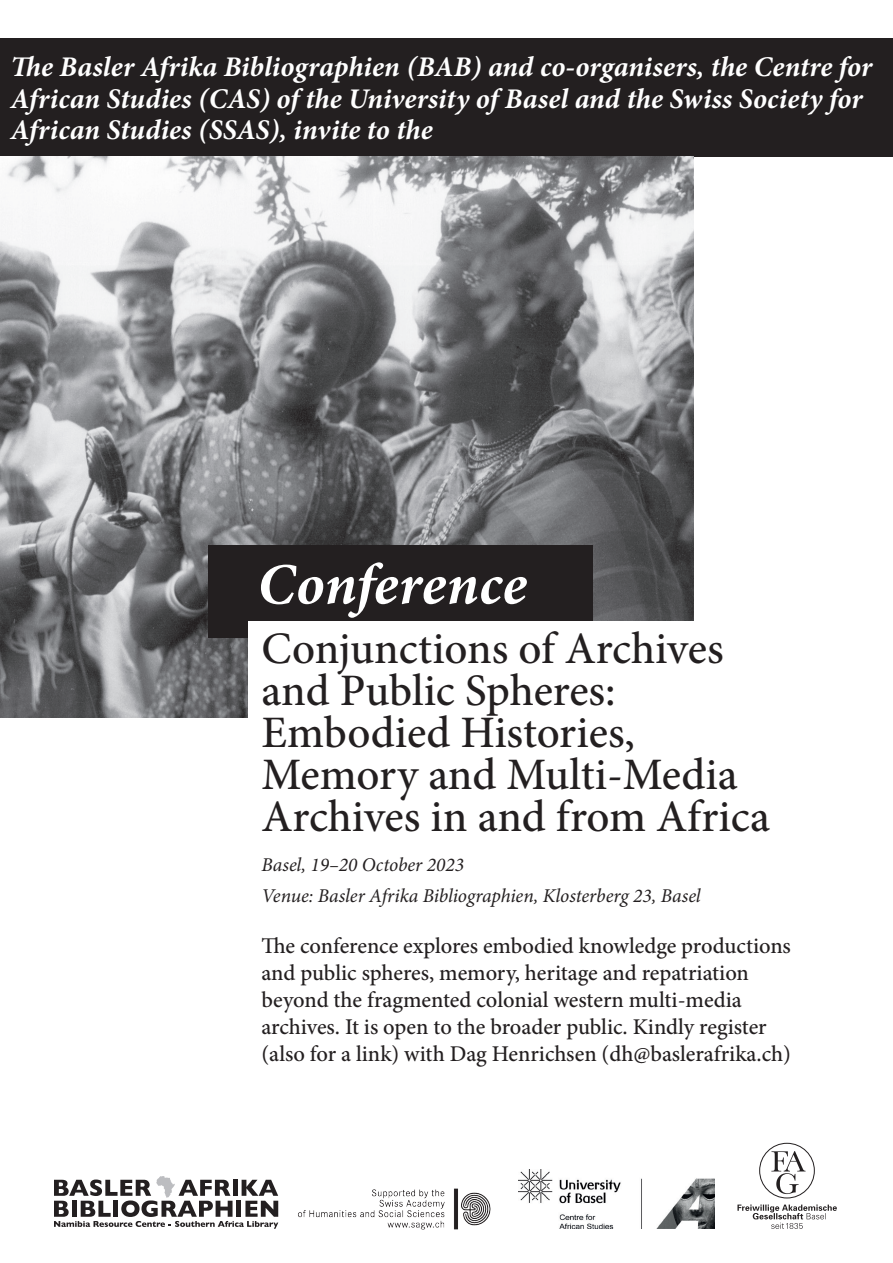
<style>
.page{position:relative;width:893px;height:1263px;background:#fff}
.page>*{position:absolute;margin:0;border:0;box-sizing:border-box;transform-origin:0 0}
.t1{font:italic 700 58.5px "Minion Pro";color:#fff}
.t2{font:500 45px/42px "Minion Pro";letter-spacing:-.005em;color:#231f20}
.t3{font:italic 700 28.5px/31.5px "Minion Pro";color:#fff}
.t4{font:500 22.5px/27px "Minion Pro";color:#231f20}
.t5{font:italic 19.5px/30.5px "Minion Pro";letter-spacing:-.005em;color:#231f20}
</style>
<div class="page">
<div style="left:0;top:38px;width:893px;height:118px;background:#231f20"></div>
<img style="left:0;top:156px;width:693px;height:562px">
<div style="left:208px;top:545px;width:385px;height:92px;background:#231f20"></div>
<div style="left:249px;top:621px;width:542px;height:472px;background:#fff"></div>
<svg style="left:54px;top:1176px;width:224px;height:53px"></svg>
<img style="left:518px;top:1169px;width:197px;height:60px">
<img style="left:298px;top:1188px;width:193px;height:42px">
<svg style="left:771px;top:1151px;width:34px;height:43px"></svg>
<div style="left:759px;top:1143px;width:56px;height:55px;border:1px solid #231f20;border-radius:50%"></div>
<svg style="left:737px;top:1204px;width:100px;height:25px"></svg>
<p class="t3" style="left:11px;top:51px;width:863px">The Basler Afrika Bibliographien (BAB) and co-organisers, the Centre for<br>African Studies (CAS) of the University of Basel and the Swiss Society for<br>African Studies (SSAS), invite to the</p>
<h1 class="t1" style="left:257px;top:543px;width:271px">Conference</h1>
<h2 class="t2" style="left:261px;top:627px;width:510px">Conjunctions of Archives and Public Spheres:<br>Embodied Histories,<br>Memory and Multi-Media<br>Archives in and from Africa</h2>
<p class="t5" style="left:261px;top:850px;width:441px">Basel, 19–20 October 2023<br>Venue: Basler Afrika Bibliographien, Klosterberg 23, Basel</p>
<p class="t4" style="left:261px;top:932px;width:531px">The conference explores embodied knowledge productions and public spheres, memory, heritage and repatriation beyond the fragmented colonial western multi-media archives. It is open to the broader public. Kindly register (also for a link) with Dag Henrichsen (dh@baslerafrika.ch)</p>
</div>
